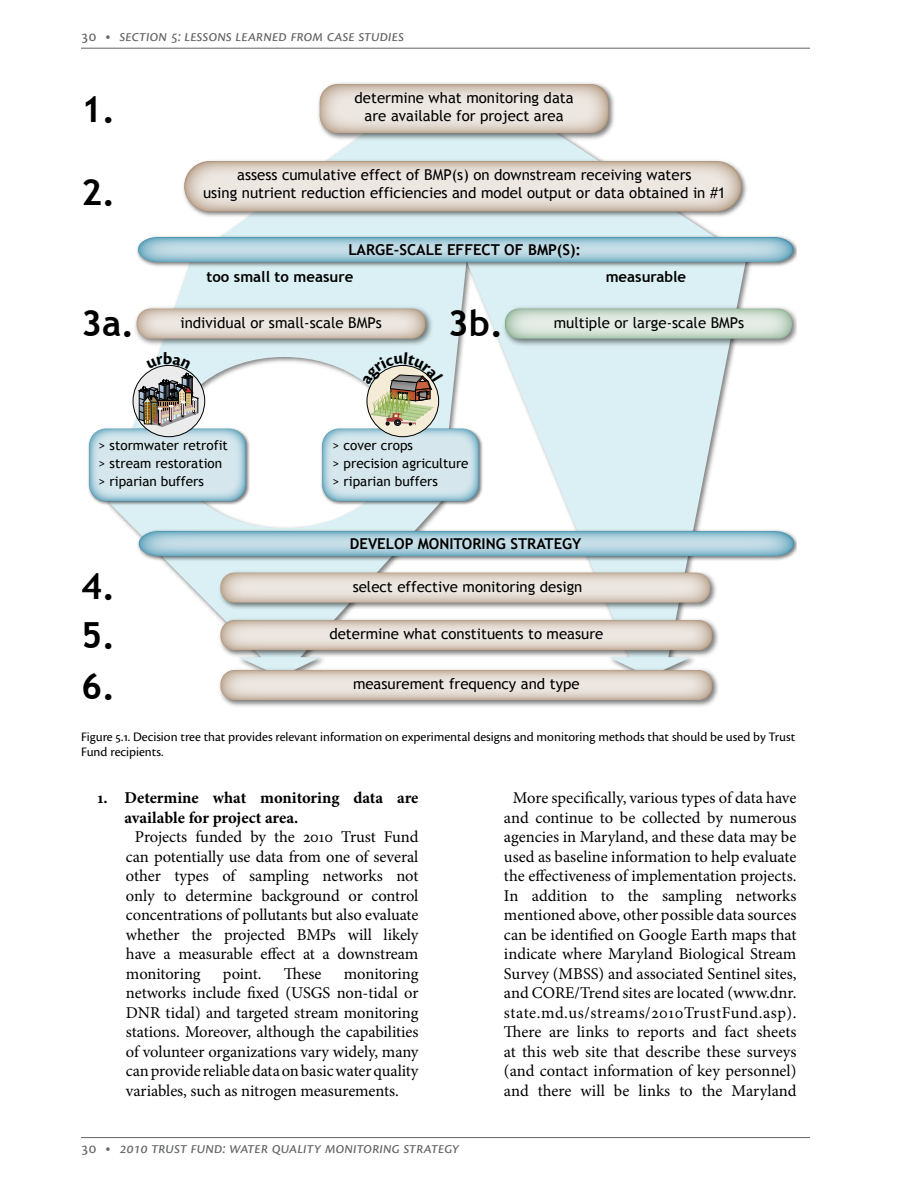
<style>
.page{position:relative;width:918px;height:1188px;background:#fff}
.page>*{position:absolute;margin:0;border:0;box-sizing:border-box;transform-origin:0 0}
.t1{font:700 36px/49.8px "Trebuchet MS";color:#000;text-align:justify}
.t2{font:16.5px/19.5px "Minion Pro";color:#000;text-align:justify}
.t3{font:italic 16.5px "Cronos Pro";letter-spacing:-.005em;color:#636466}
.t4{font:700 16.5px/19.5px "Minion Pro";color:#000}
.t5{font:15px/18px "Trebuchet MS";color:#000;text-align:center}
.t6{font:700 15px "Trebuchet MS";color:#000}
.t7{font:13.5px/15px "Cronos Pro";color:#000}
.t8{font:13.5px/18px "Trebuchet MS";color:#000}
.s1{font-style:normal}
</style>
<div class="page">
<hr style="left:81px;top:48px;width:729px;height:1px;background:#636466">
<hr style="left:81px;top:1137px;width:729px;height:1px;background:#636466">
<svg style="left:109px;top:142px;width:638px;height:524px;fill:#daf0f4"></svg>
<img style="left:135px;top:234px;width:661px;height:34px">
<svg style="left:138px;top:237px;width:656px;height:25px;background:#a4cad8"></svg>
<img style="left:318px;top:82px;width:297px;height:60px">
<svg style="left:320px;top:84px;width:289px;height:49px;background:#e0d6cd"></svg>
<img style="left:180px;top:157px;width:567px;height:63px">
<svg style="left:184px;top:161px;width:558px;height:51px;background:#e0d6cd"></svg>
<img style="left:216px;top:568px;width:503px;height:44px">
<svg style="left:220px;top:573px;width:490px;height:30px;background:#ded4cb"></svg>
<img style="left:500px;top:304px;width:296px;height:44px">
<svg style="left:505px;top:309px;width:287px;height:30px;background:#ceddd1"></svg>
<img style="left:132px;top:304px;width:303px;height:45px">
<svg style="left:137px;top:309px;width:289px;height:30px;background:#ddd3c9"></svg>
<img style="left:216px;top:616px;width:505px;height:43px">
<svg style="left:220px;top:620px;width:492px;height:30px;background:#ded4ca"></svg>
<img style="left:219px;top:666px;width:499px;height:41px">
<svg style="left:220px;top:670px;width:492px;height:30px;background:#ded4ca"></svg>
<img style="left:136px;top:528px;width:660px;height:34px">
<svg style="left:139px;top:531px;width:655px;height:25px;background:#a4cad8"></svg>
<img style="left:88px;top:426px;width:163px;height:81px">
<svg style="left:89px;top:429px;width:157px;height:72px;background:#c8dfe7"></svg>
<svg style="left:133px;top:365px;width:72px;height:72px"></svg>
<img style="left:320px;top:426px;width:164px;height:81px">
<svg style="left:322px;top:429px;width:157px;height:72px;background:#c8dfe7"></svg>
<div style="left:367px;top:365px;width:72px;height:72px;background:#f5ecd8;border-radius:50%"></div>
<img style="left:139px;top:352px;width:59px;height:75px">
<svg style="left:362px;top:352px;width:81px;height:74px"></svg>
<p class="t3" style="left:81px;top:27px;width:325px"><span class="s1">30 •</span> section 5: lessons learned from case studies</p>
<h1 class="t1" style="left:81px;top:84px;width:36px">1.</h1>
<h1 class="t1" style="left:81px;top:167px;width:36px">2.</h1>
<p class="t5" style="left:355px;top:89px;width:221px">determine what monitoring data are available for project area</p>
<p class="t5" style="left:203px;top:166px;width:524px">assess cumulative effect of BMP(s) on downstream receiving waters<br>using nutrient reduction efficiencies and model output or data obtained in #1</p>
<p class="t6" style="left:348px;top:240px;width:234px">LARGE-SCALE EFFECT OF BMP(S):</p>
<p class="t6" style="left:206px;top:267px;width:148px">too small to measure</p>
<p class="t6" style="left:606px;top:267px;width:82px">measurable</p>
<h1 class="t1" style="left:81px;top:298px;width:55px">3a.</h1>
<h1 class="t1" style="left:448px;top:298px;width:57px">3b.</h1>
<p class="t5" style="left:181px;top:314px;width:203px">individual or small-scale BMPs</p>
<p class="t5" style="left:554px;top:314px;width:192px">multiple or large-scale BMPs</p>
<p class="t8" style="left:98px;top:437px;width:131px">&gt; stormwater retrofit &gt; stream restoration &gt; riparian buffers</p>
<p class="t8" style="left:332px;top:437px;width:138px">&gt; cover crops<br>&gt; precision agriculture &gt; riparian buffers</p>
<h1 class="t1" style="left:81px;top:562px;width:36px">4.<br>5.<br>6.</h1>
<p class="t6" style="left:350px;top:534px;width:233px">DEVELOP MONITORING STRATEGY</p>
<p class="t5" style="left:353px;top:578px;width:231px">select effective monitoring design</p>
<p class="t5" style="left:329px;top:625px;width:276px">determine what constituents to measure</p>
<p class="t5" style="left:353px;top:675px;width:228px">measurement frequency and type</p>
<p class="t7" style="left:81px;top:730px;width:716px">Figure 5.1. Decision tree that provides relevant information on experimental designs and monitoring methods that should be used by Trust<br>Fund recipients.</p>
<p class="t4" style="left:124px;top:788px;width:295px;text-indent:-27px">1. Determine what monitoring data are available for project area.</p>
<p class="t2" style="left:126px;top:827px;width:294px;text-indent:9px">Projects funded by the 2010 Trust Fund can potentially use data from one of several other types of sampling networks not only to determine background or control concentrations of pollutants but also evaluate whether the projected BMPs will likely have a measurable effect at a downstream monitoring</p>
<p class="t2" style="left:223px;top:964px;width:40px">point.</p>
<p class="t2" style="left:284px;top:964px;width:39px">These</p>
<p class="t2" style="left:126px;top:964px;width:294px;text-indent:218px">monitoring networks include fixed (USGS non-tidal or DNR tidal) and targeted stream monitoring stations. Moreover, although the capabilities of volunteer organizations vary widely, many can provide reliable data on basic water quality variables, such as nitrogen measurements.</p>
<p class="t3" style="left:81px;top:1138px;width:380px"><span class="s1">30 •</span> 2010 trust fund: water quality monitoring strategy</p>
<p class="t2" style="left:504px;top:788px;width:294px;text-align:center">More specifically, various types of data have and continue to be collected by numerous agencies in Maryland, and these data may be used as baseline information to help evaluate the effectiveness of implementation projects.<br>In addition to the sampling networks mentioned above, other possible data sources can be identified on Google Earth maps that indicate where Maryland Biological Stream Survey (MBSS) and associated Sentinel sites, and CORE/Trend sites are located (www.dnr. state.md.us/streams/2010TrustFund.asp).<br>There are links to reports and fact sheets at this web site that describe these surveys (and contact information of key personnel) and there will be links to the Maryland</p>
</div>
